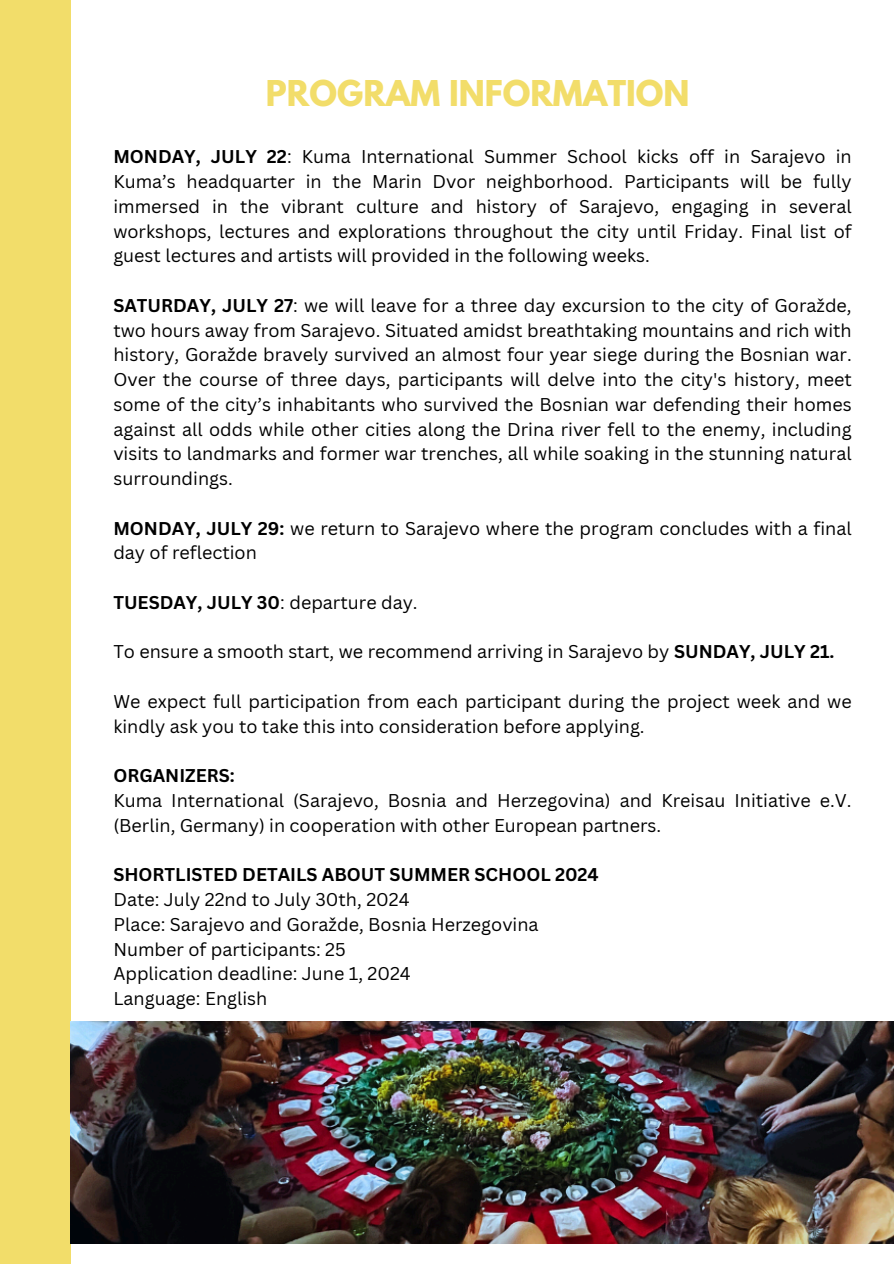
<style>
.page{position:relative;width:894px;height:1264px;background:#fff}
.page>*{position:absolute;margin:0;border:0;box-sizing:border-box;transform-origin:0 0}
.t1{font:700 31.5px "League Spartan";color:#f2dd6a}
.t2{font:18px/24.8px "Canva Sans";color:#000}
.t3{font:700 18px "Canva Sans";color:#000}
.s1{font-weight:700}
.s2{font-weight:400}
</style>
<div class="page">
<div style="left:0;top:0;width:70px;height:1263px;background:#f2dd6a"></div>
<img style="left:70px;top:1021px;width:823px;height:222px">
<p class="t1" style="left:266px;top:77px;width:425px">PROGRAM INFORMATION</p>
<h1 class="t2" style="left:113px;top:144px;width:739px;text-align:justify"><span class="s1">MONDAY, JULY 22</span>: Kuma International Summer School kicks off in Sarajevo in Kuma’s headquarter in the Marin Dvor neighborhood. Participants will be fully immersed in the vibrant culture and history of Sarajevo, engaging in several workshops, lectures and explorations throughout the city until Friday. Final list of guest lectures and artists will provided in the following weeks.</h1>
<p class="t2" style="left:113px;top:292px;width:739px;text-align:justify"><span class="s1">SATURDAY, JULY 27</span>: we will leave for a three day excursion to the city of Goražde, two hours away from Sarajevo. Situated amidst breathtaking mountains and rich with history, Goražde bravely survived an almost four year siege during the Bosnian war.<br>Over the course of three days, participants will delve into the city's history, meet some of the city’s inhabitants who survived the Bosnian war defending their homes against all odds while other cities along the Drina river fell to the enemy, including visits to landmarks and former war trenches, all while soaking in the stunning natural surroundings.</p>
<p class="t2" style="left:113px;top:515px;width:739px"><span class="s1">MONDAY, JULY 29:</span> we return to Sarajevo where the program concludes with a final day of reflection</p>
<p class="t3" style="left:113px;top:589px;width:306px">TUESDAY, JULY 30<span class="s2">: departure day.</span></p>
<p class="t2" style="left:113px;top:639px;width:722px">To ensure a smooth start, we recommend arriving in Sarajevo by <span class="s1">SUNDAY, JULY 21.</span></p>
<p class="t2" style="left:113px;top:688px;width:739px">We expect full participation from each participant during the project week and we kindly ask you to take this into consideration before applying.</p>
<p class="t3" style="left:113px;top:763px;width:123px">ORGANIZERS:</p>
<p class="t2" style="left:113px;top:787px;width:739px">Kuma International (Sarajevo, Bosnia and Herzegovina) and Kreisau Initiative e.V. (Berlin, Germany) in cooperation with other European partners.</p>
<p class="t3" style="left:113px;top:862px;width:487px">SHORTLISTED DETAILS ABOUT SUMMER SCHOOL 2024</p>
<p class="t2" style="left:113px;top:886px;width:297px">Date: July 22nd to July 30th, 2024</p>
<p class="t2" style="left:113px;top:911px;width:426px">Place: Sarajevo and Goražde, Bosnia Herzegovina</p>
<p class="t2" style="left:113px;top:936px;width:234px">Number of participants: 25</p>
<p class="t2" style="left:113px;top:961px;width:299px">Application deadline: June 1, 2024</p>
<p class="t2" style="left:113px;top:985px;width:155px">Language: English</p>
</div>
